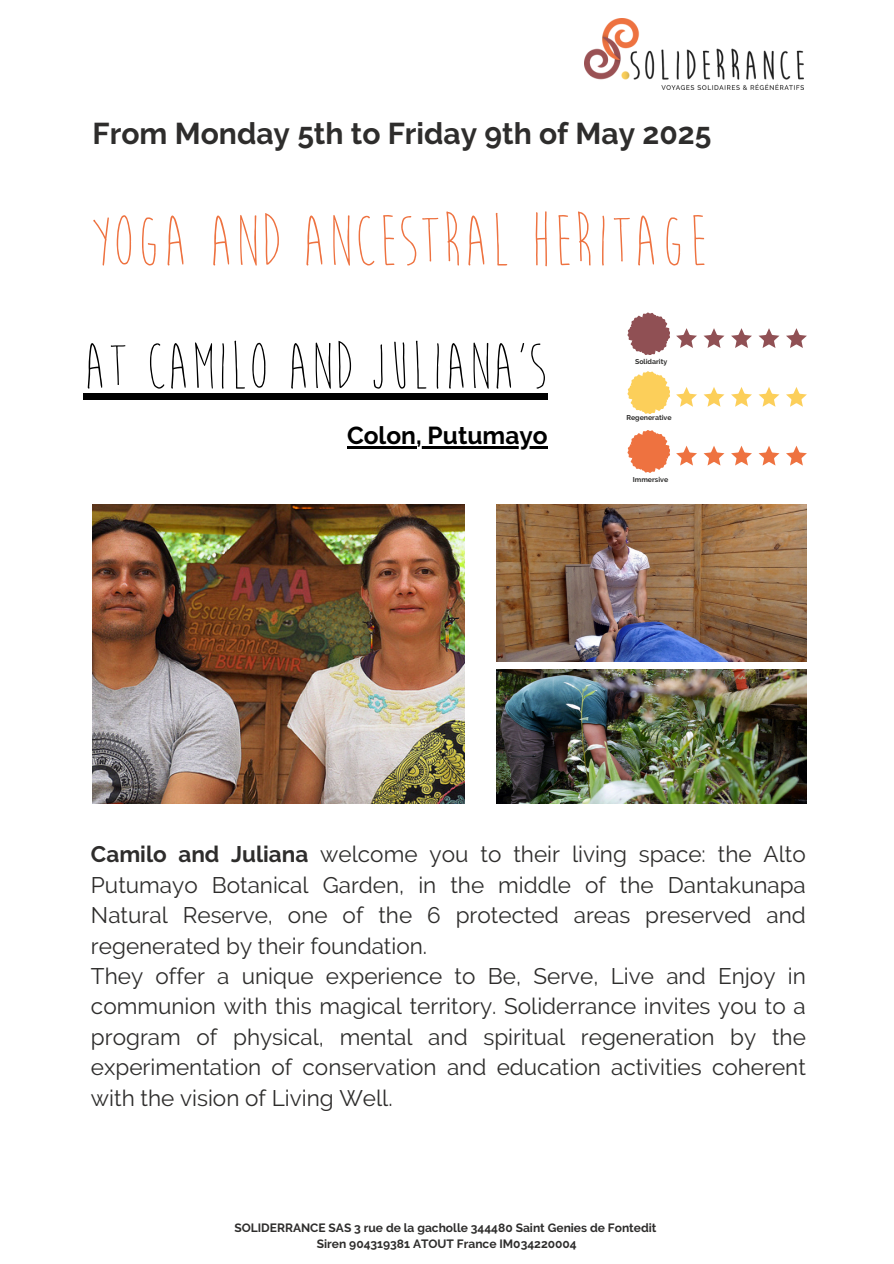
<style>
.page{position:relative;width:894px;height:1264px;background:#fff}
.page>*{position:absolute;margin:0;border:0;box-sizing:border-box;transform-origin:0 0}
.t1{font:75px "Moon Flower";color:#ee7240}
.t2{font:68.4px "Moon Flower";color:#000}
.t3{font:700 30px "Raleway";color:#2e2d2c}
.t4{font:700 24.45px "Raleway";color:#000}
.t5{font:22.5px/30.3px "Raleway";color:#2e2d2c}
.t6{font:700 12px/16px "Raleway";color:#2e2d2c;text-align:center}
.t7{font:700 7.05px "Raleway";color:#2e2d2c}
.s1{font-weight:700}
</style>
<div class="page">
<img style="left:584px;top:19px;width:219px;height:71px">
<svg style="left:676px;top:328px;width:20px;height:20px"></svg>
<svg style="left:703px;top:328px;width:21px;height:20px"></svg>
<svg style="left:731px;top:328px;width:20px;height:20px"></svg>
<svg style="left:758px;top:328px;width:21px;height:20px"></svg>
<svg style="left:786px;top:328px;width:20px;height:20px"></svg>
<svg style="left:627px;top:312px;width:43px;height:43px"></svg>
<svg style="left:676px;top:387px;width:20px;height:20px"></svg>
<svg style="left:703px;top:387px;width:21px;height:20px"></svg>
<svg style="left:731px;top:387px;width:20px;height:20px"></svg>
<svg style="left:758px;top:387px;width:21px;height:20px"></svg>
<svg style="left:786px;top:387px;width:20px;height:20px"></svg>
<svg style="left:627px;top:371px;width:43px;height:43px"></svg>
<svg style="left:676px;top:445px;width:20px;height:20px"></svg>
<svg style="left:703px;top:446px;width:21px;height:19px"></svg>
<svg style="left:731px;top:445px;width:20px;height:20px"></svg>
<svg style="left:758px;top:446px;width:21px;height:19px"></svg>
<svg style="left:786px;top:445px;width:20px;height:20px"></svg>
<svg style="left:627px;top:430px;width:43px;height:43px"></svg>
<img style="left:93px;top:504px;width:371px;height:299px">
<img style="left:496px;top:504px;width:309px;height:157px">
<img style="left:496px;top:670px;width:309px;height:134px">
<div style="left:83px;top:393px;width:464px;height:7px;background:#000"></div>
<hr style="left:347px;top:446px;width:69px;height:2px;background:#000">
<hr style="left:416px;top:446px;width:131px;height:2px;background:#000">
<p class="t3" style="left:93px;top:116px;width:620px">From Monday 5th to Friday 9th of May 2025</p>
<p class="t1" style="left:89px;top:213px;width:620px">YOGA AND ANCESTRAL HERITAGE</p>
<p class="t2" style="left:83px;top:341px;width:465px">AT CAMILO AND JULIANA'S</p>
<p class="t4" style="left:347px;top:421px;width:202px">Colon, Putumayo</p>
<h2 class="t7" style="left:635px;top:357px;width:34px">Solidarity</h2>
<h1 class="t7" style="left:626px;top:414px;width:47px">Regenerative</h1>
<h1 class="t7" style="left:632px;top:475px;width:37px">Immersive</h1>
<p class="t5" style="left:91px;top:839px;width:716px"><span class="s1">Camilo and Juliana</span> welcome you to their living space: the Alto Putumayo Botanical Garden, in the middle of the Dantakunapa Natural Reserve, one of the 6 protected areas preserved and regenerated by their foundation.<br>They offer a unique experience to Be, Serve, Live and Enjoy in communion with this magical territory. Soliderrance invites you to a program of physical, mental and spiritual regeneration by the experimentation of conservation and education activities coherent with the vision of Living Well.</p>
<p class="t6" style="left:234px;top:1220px;width:423px">SOLIDERRANCE SAS 3 rue de la gacholle 344480 Saint Genies de Fontedit<br>Siren 904319381 ATOUT France IM034220004</p>
</div>
